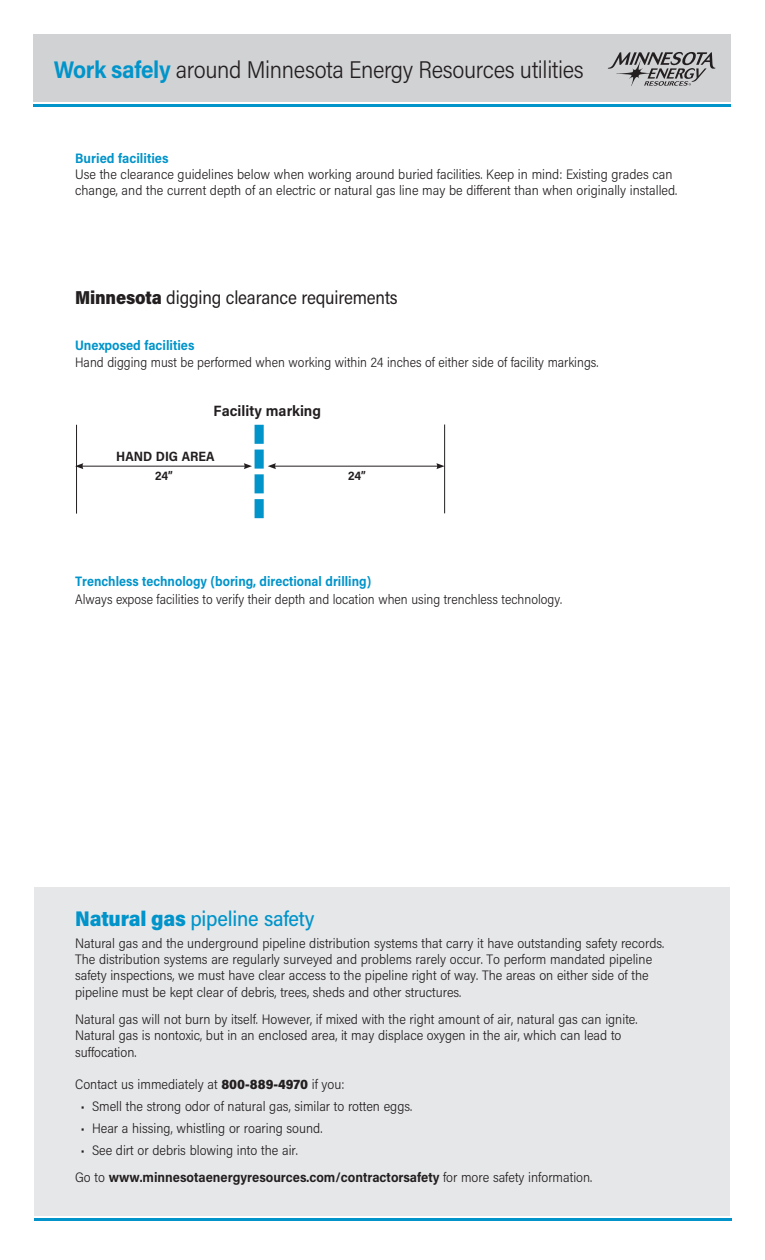
<style>
.page{position:relative;width:765px;height:1260px;background:#fff}
.page>*{position:absolute;margin:0;border:0;box-sizing:border-box;transform-origin:0 0}
.t1{font:300 24.12px "Acumin Pro Semi Cond";letter-spacing:-.015em;color:#231f20}
.t2{font:500 21.25px "Acumin Pro Semi Cond";letter-spacing:-.01em;color:#0094ca}
.t3{font:18.75px "Acumin Pro Semi Cond";letter-spacing:-.01em;color:#231f20;scale:.95 1}
.t4{font:700 15px "Acumin Pro Semi Cond";color:#231f20}
.t5{font:300 13.75px/16.2px "Acumin Pro Semi Cond";color:#231f20}
.t6{font:300 13.75px "Acumin Pro Semi Cond";color:#231f20;scale:.95 1}
.t7{font:700 13.75px "Acumin Pro Semi Cond";color:#231f20}
.t8{font:700 13.75px "Acumin Pro Semi Cond";color:#0094ca;scale:.95 1}
.t9{font:700 13.75px "Acumin Pro Semi Cond";color:#0094ca}
.t10{font:700 13.5px "Acumin Pro Semi Cond";color:#231f20}
.t11{font:700 12.5px "Acumin Pro Semi Cond";color:#231f20}
.s1{font-weight:700;color:#0094ca}
.s2{font-weight:900}
.s3{font-weight:300}
</style>
<div class="page">
<div style="left:34px;top:887px;width:696px;height:329px;background:#e6e7e9"></div>
<div style="left:34px;top:34px;width:697px;height:68px;background:#d1d2d4"></div>
<svg style="left:608px;top:52px;width:107px;height:34px"></svg>
<hr style="left:81px;top:466px;width:165px;height:1px;background:#231f20">
<svg style="left:75px;top:463px;width:8px;height:6px"></svg>
<hr style="left:76px;top:425px;width:1px;height:89px;background:#231f20">
<hr style="left:444px;top:425px;width:1px;height:88px;background:#231f20">
<hr style="left:274px;top:466px;width:164px;height:1px;background:#231f20">
<svg style="left:436px;top:463px;width:9px;height:6px"></svg>
<svg style="left:244px;top:429px;width:32px;height:85px"></svg>
<hr style="left:34px;top:104px;width:697px;height:3px;background:#0094ca">
<hr style="left:34px;top:1218px;width:697px;height:3px;background:#0094ca">
<p class="t1" style="left:54px;top:53px;width:532px"><span class="s1">Work safely</span> around Minnesota Energy Resources utilities</p>
<p class="t9" style="left:75px;top:148px;width:95px">Buried facilities</p>
<p class="t5" style="left:75px;top:166px;width:604px">Use the clearance guidelines below when working around buried facilities. Keep in mind: Existing grades can change, and the current depth of an electric or natural gas line may be different than when originally installed.</p>
<p class="t3" style="left:75px;top:285px;width:341px"><span class="s2">Minnesota</span> digging clearance requirements</p>
<p class="t9" style="left:75px;top:335px;width:121px">Unexposed facilities</p>
<p class="t6" style="left:75px;top:353px;width:552px">Hand digging must be performed when working within 24 inches of either side of facility markings.</p>
<p class="t4" style="left:214px;top:400px;width:109px">Facility marking</p>
<p class="t10" style="left:116px;top:447px;width:100px">HAND DIG AREA</p>
<p class="t11" style="left:155px;top:467px;width:19px">24”</p>
<p class="t11" style="left:348px;top:467px;width:19px">24”</p>
<p class="t8" style="left:75px;top:572px;width:313px">Trenchless technology (boring, directional drilling)</p>
<p class="t6" style="left:75px;top:589px;width:514px">Always expose facilities to verify their depth and location when using trenchless technology.</p>
<p class="t2" style="left:75px;top:904px;width:241px"><span class="s2">Natural gas</span> pipeline safety</p>
<p class="t5" style="left:75px;top:934px;width:591px">Natural gas and the underground pipeline distribution systems that carry it have outstanding safety records.<br>The distribution systems are regularly surveyed and problems rarely occur. To perform mandated pipeline safety inspections, we must have clear access to the pipeline right of way. The areas on either side of the pipeline must be kept clear of debris, trees, sheds and other structures.</p>
<p class="t5" style="left:75px;top:1011px;width:564px">Natural gas will not burn by itself. However, if mixed with the right amount of air, natural gas can ignite.<br>Natural gas is nontoxic, but in an enclosed area, it may displace oxygen in the air, which can lead to suffocation.</p>
<p class="t5" style="left:75px;top:1076px;width:271px">Contact us immediately at <span class="s2">800-889-4970</span> if you:</p>
<p class="t5" style="left:81px;top:1098px;width:333px">• Smell the strong odor of natural gas, similar to rotten eggs.</p>
<p class="t5" style="left:81px;top:1119px;width:243px">• Hear a hissing, whistling or roaring sound.</p>
<p class="t5" style="left:81px;top:1141px;width:219px">• See dirt or debris blowing into the air.</p>
<p class="t7" style="left:75px;top:1168px;width:519px"><span class="s3">Go to</span> www.minnesotaenergyresources.com/contractorsafety <span class="s3">for more safety information.</span></p>
</div>
